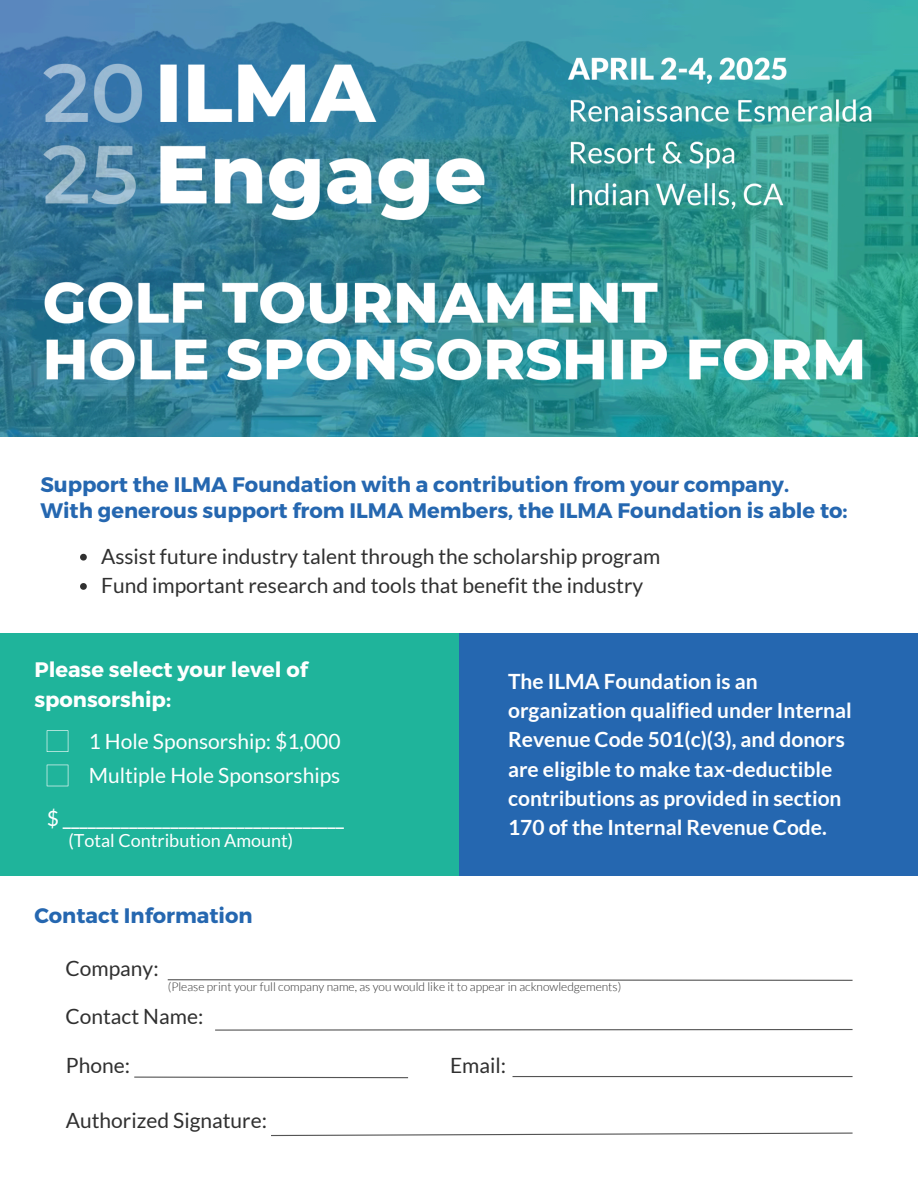
<style>
.page{position:relative;width:918px;height:1188px;background:#fff}
.page>*{position:absolute;margin:0;border:0;box-sizing:border-box;transform-origin:0 0}
.t1{font:700 21px/29.2px "Lato";color:#fff}
.t2{font:21px "Lato";color:#303030}
.t3{font:700 21px/25.8px "Montserrat";color:#2567b0}
.t4{font:21px "Lato";color:#fff}
.t5{font:700 21px/29.2px "Montserrat";color:#fff}
.t6{font:18px "Lato";color:#fff}
.t7{font:300 12px "Lato";color:#303030}
</style>
<div class="page">
<div style="left:459px;top:633px;width:459px;height:243px;background:#2567b0"></div>
<div style="left:0;top:633px;width:459px;height:243px;background:#1fb49b"></div>
<svg style="left:47px;top:730px;width:21px;height:22px"></svg>
<svg style="left:47px;top:765px;width:21px;height:21px"></svg>
<svg style="left:167px;top:979px;width:686px;height:2px"></svg>
<svg style="left:215px;top:1029px;width:638px;height:2px"></svg>
<svg style="left:134px;top:1076px;width:275px;height:3px"></svg>
<hr style="left:513px;top:1076px;width:340px;height:1px;background:#545454">
<svg style="left:271px;top:1132px;width:582px;height:5px"></svg>
<img style="left:0;top:0;width:918px;height:436px">
<svg style="left:80px;top:554px;width:7px;height:7px"></svg>
<svg style="left:80px;top:583px;width:7px;height:7px"></svg>
<p class="t3" style="left:40px;top:470px;width:809px">Support the ILMA Foundation with a contribution from your company.<br>With generous support from ILMA Members, the ILMA Foundation is able to:</p>
<h2 class="t2" style="left:101px;top:543px;width:561px">Assist future industry talent through the scholarship program</h2>
<h2 class="t2" style="left:101px;top:572px;width:544px">Fund important research and tools that benefit the industry</h2>
<h3 class="t5" style="left:34px;top:654px;width:275px">Please select your level of sponsorship:</h3>
<h1 class="t4" style="left:89px;top:728px;width:253px">1 Hole Sponsorship: $1,000</h1>
<p class="t4" style="left:89px;top:762px;width:253px">Multiple Hole Sponsorships</p>
<h1 class="t4" style="left:47px;top:805px;width:299px">$ __________________________________</h1>
<h2 class="t6" style="left:68px;top:829px;width:226px">(Total Contribution Amount)</h2>
<p class="t3" style="left:34px;top:902px;width:220px">Contact Information</p>
<p class="t1" style="left:508px;top:666px;width:345px">The ILMA Foundation is an organization qualified under Internal Revenue Code 501(c)(3), and donors are eligible to make tax-deductible contributions as provided in section 170 of the Internal Revenue Code.</p>
<p class="t2" style="left:65px;top:955px;width:95px">Company:</p>
<h1 class="t2" style="left:65px;top:1004px;width:139px">Contact Name:</h1>
<h1 class="t2" style="left:66px;top:1052px;width:66px">Phone:</h1>
<h1 class="t2" style="left:450px;top:1052px;width:58px">Email:</h1>
<p class="t2" style="left:66px;top:1107px;width:203px">Authorized Signature:</p>
<p class="t7" style="left:168px;top:979px;width:455px">(Please print your full company name, as you would like it to appear in acknowledgements)</p>
</div>
